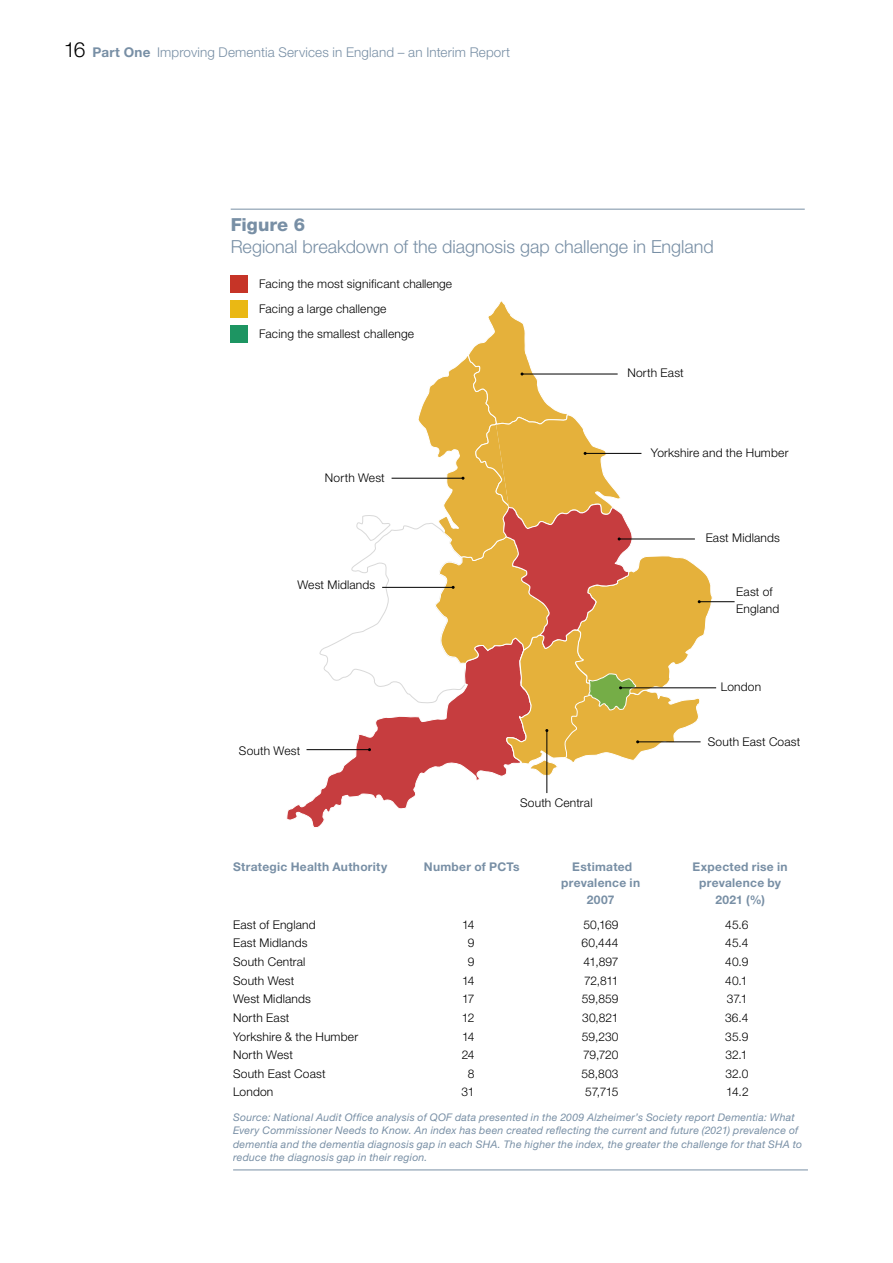
<style>
.page{position:relative;width:893px;height:1263px;background:#fff}
.page>*{position:absolute;margin:0;border:0;box-sizing:border-box;transform-origin:0 0}
.FIG_HEAD_12_15pt_45{font:300 18px "Helvetica Neue LT Std";color:#788fa5}
.FIG_HEAD_12_15pt_85{font:800 18px "Helvetica Neue LT Std";letter-spacing:.005em;color:#788fa5}
.t1{font:300 13.5px "Helvetica Neue LT Std";letter-spacing:.01em;color:#788fa5}
.FIG_BC_8_11pt_45{font:300 12px/16.5px "Helvetica Neue LT Std";letter-spacing:.015em;color:#000}
.t2{font:700 12px "Helvetica Neue LT Std";letter-spacing:.025em;color:#788fa5}
.t3{font:italic 10.5px/13.5px "Helvetica Neue LT Std";letter-spacing:.02em;color:#788fa5}
.s1{font-size:20.85px;color:#000}
.s2{font-weight:700}
</style>
<div class="page">
<hr style="left:233px;top:1169px;width:575px;height:1px;background:#788fa5">
<hr style="left:231px;top:209px;width:574px;height:1px;background:#788fa5">
<svg style="left:286px;top:652px;width:216px;height:175px"></svg>
<div style="left:231px;top:275px;width:17px;height:17px;background:#c63427"></div>
<div style="left:231px;top:300px;width:17px;height:17px;background:#eab814"></div>
<div style="left:231px;top:325px;width:17px;height:17px;background:#1d9562"></div>
<hr style="left:699px;top:601px;width:36px;height:1px;background:#000">
<hr style="left:621px;top:687px;width:95px;height:1px;background:#000">
<hr style="left:546px;top:730px;width:1px;height:63px;background:#000">
<hr style="left:306px;top:749px;width:63px;height:1px;background:#000">
<svg style="left:320px;top:301px;width:392px;height:475px"></svg>
<p class="t1" style="left:64px;top:44px;width:448px"><span class="s1">16</span> <span class="s2">Part One</span> Improving Dementia Services in England – an Interim Report</p>
<p class="FIG_HEAD_12_15pt_85" style="left:231px;top:214px;width:76px">Figure 6</p>
<p class="FIG_HEAD_12_15pt_45" style="left:231px;top:236px;width:485px">Regional breakdown of the diagnosis gap challenge in England</p>
<p class="FIG_BC_8_11pt_45" style="left:259px;top:275px;width:194px">Facing the most significant challenge</p>
<p class="FIG_BC_8_11pt_45" style="left:259px;top:300px;width:129px">Facing a large challenge</p>
<p class="FIG_BC_8_11pt_45" style="left:259px;top:325px;width:156px">Facing the smallest challenge</p>
<p class="FIG_BC_8_11pt_45" style="left:627px;top:364px;width:58px">North East</p>
<p class="FIG_BC_8_11pt_45" style="left:325px;top:469px;width:61px">North West</p>
<p class="FIG_BC_8_11pt_45" style="left:297px;top:576px;width:79px">West Midlands</p>
<p class="FIG_BC_8_11pt_45" style="left:239px;top:742px;width:63px">South West</p>
<p class="FIG_BC_8_11pt_45" style="left:520px;top:794px;width:74px">South Central</p>
<p class="FIG_BC_8_11pt_45" style="left:651px;top:444px;width:139px">Yorkshire and the Humber</p>
<p class="FIG_BC_8_11pt_45" style="left:706px;top:529px;width:76px">East Midlands</p>
<p class="FIG_BC_8_11pt_45" style="left:736px;top:584px;width:45px">East of<br>England</p>
<p class="FIG_BC_8_11pt_45" style="left:721px;top:678px;width:42px">London</p>
<p class="FIG_BC_8_11pt_45" style="left:708px;top:733px;width:94px">South East Coast</p>
<p class="t2" style="left:233px;top:859px;width:156px">Strategic health authority</p>
<p class="t2" style="left:424px;top:859px;width:97px">number of pCts</p>
<p class="t2" style="left:572px;top:859px;width:61px">estimated</p>
<p class="t2" style="left:693px;top:859px;width:96px">expected rise in</p>
<p class="t2" style="left:561px;top:875px;width:80px">prevalence in</p>
<p class="t2" style="left:699px;top:875px;width:84px">prevalence by</p>
<p class="t2" style="left:587px;top:892px;width:29px">2007</p>
<p class="t2" style="left:715px;top:892px;width:51px">2021 (%)</p>
<p class="FIG_BC_8_11pt_45" style="left:233px;top:916px;width:84px">East of England</p>
<p class="FIG_BC_8_11pt_45" style="left:462px;top:916px;width:14px">14</p>
<p class="FIG_BC_8_11pt_45" style="left:583px;top:916px;width:37px">50,169</p>
<p class="FIG_BC_8_11pt_45" style="left:725px;top:916px;width:25px">45.6</p>
<p class="FIG_BC_8_11pt_45" style="left:233px;top:934px;width:76px">East Midlands</p>
<p class="FIG_BC_8_11pt_45" style="left:468px;top:934px;width:8px">9</p>
<p class="FIG_BC_8_11pt_45" style="left:582px;top:934px;width:38px">60,444</p>
<p class="FIG_BC_8_11pt_45" style="left:725px;top:934px;width:25px">45.4</p>
<p class="FIG_BC_8_11pt_45" style="left:233px;top:953px;width:74px">South Central</p>
<p class="FIG_BC_8_11pt_45" style="left:468px;top:953px;width:8px">9</p>
<p class="FIG_BC_8_11pt_45" style="left:584px;top:953px;width:37px">41,897</p>
<p class="FIG_BC_8_11pt_45" style="left:725px;top:953px;width:25px">40.9</p>
<p class="FIG_BC_8_11pt_45" style="left:233px;top:972px;width:63px">South West</p>
<p class="FIG_BC_8_11pt_45" style="left:462px;top:972px;width:14px">14</p>
<p class="FIG_BC_8_11pt_45" style="left:584px;top:972px;width:36px">72,811</p>
<p class="FIG_BC_8_11pt_45" style="left:725px;top:972px;width:24px">40.1</p>
<p class="FIG_BC_8_11pt_45" style="left:233px;top:990px;width:79px">West Midlands</p>
<p class="FIG_BC_8_11pt_45" style="left:462px;top:990px;width:14px">17</p>
<p class="FIG_BC_8_11pt_45" style="left:582px;top:990px;width:38px">59,859</p>
<p class="FIG_BC_8_11pt_45" style="left:727px;top:990px;width:22px">37.1</p>
<p class="FIG_BC_8_11pt_45" style="left:233px;top:1009px;width:58px">North East</p>
<p class="FIG_BC_8_11pt_45" style="left:462px;top:1009px;width:14px">12</p>
<p class="FIG_BC_8_11pt_45" style="left:582px;top:1009px;width:38px">30,821</p>
<p class="FIG_BC_8_11pt_45" style="left:725px;top:1009px;width:25px">36.4</p>
<p class="FIG_BC_8_11pt_45" style="left:233px;top:1028px;width:127px">Yorkshire &amp; the Humber</p>
<p class="FIG_BC_8_11pt_45" style="left:462px;top:1028px;width:14px">14</p>
<p class="FIG_BC_8_11pt_45" style="left:582px;top:1028px;width:38px">59,230</p>
<p class="FIG_BC_8_11pt_45" style="left:725px;top:1028px;width:25px">35.9</p>
<p class="FIG_BC_8_11pt_45" style="left:233px;top:1046px;width:61px">North West</p>
<p class="FIG_BC_8_11pt_45" style="left:462px;top:1046px;width:14px">24</p>
<p class="FIG_BC_8_11pt_45" style="left:583px;top:1046px;width:37px">79,720</p>
<p class="FIG_BC_8_11pt_45" style="left:726px;top:1046px;width:23px">32.1</p>
<p class="FIG_BC_8_11pt_45" style="left:233px;top:1065px;width:94px">South East Coast</p>
<p class="FIG_BC_8_11pt_45" style="left:468px;top:1065px;width:8px">8</p>
<p class="FIG_BC_8_11pt_45" style="left:581px;top:1065px;width:39px">58,803</p>
<p class="FIG_BC_8_11pt_45" style="left:726px;top:1065px;width:24px">32.0</p>
<p class="FIG_BC_8_11pt_45" style="left:233px;top:1083px;width:42px">London</p>
<p class="FIG_BC_8_11pt_45" style="left:462px;top:1083px;width:14px">31</p>
<p class="FIG_BC_8_11pt_45" style="left:585px;top:1083px;width:35px">57,715</p>
<p class="FIG_BC_8_11pt_45" style="left:726px;top:1083px;width:24px">14.2</p>
<p class="t3" style="left:233px;top:1110px;width:571px">Source: National Audit Office analysis of QOF data presented in the 2009 Alzheimer’s Society report Dementia: What Every Commissioner Needs to Know. An index has been created reflecting the current and future (2021) prevalence of dementia and the dementia diagnosis gap in each SHA. The higher the index, the greater the challenge for that SHA to reduce the diagnosis gap in their region.</p>
</div>
